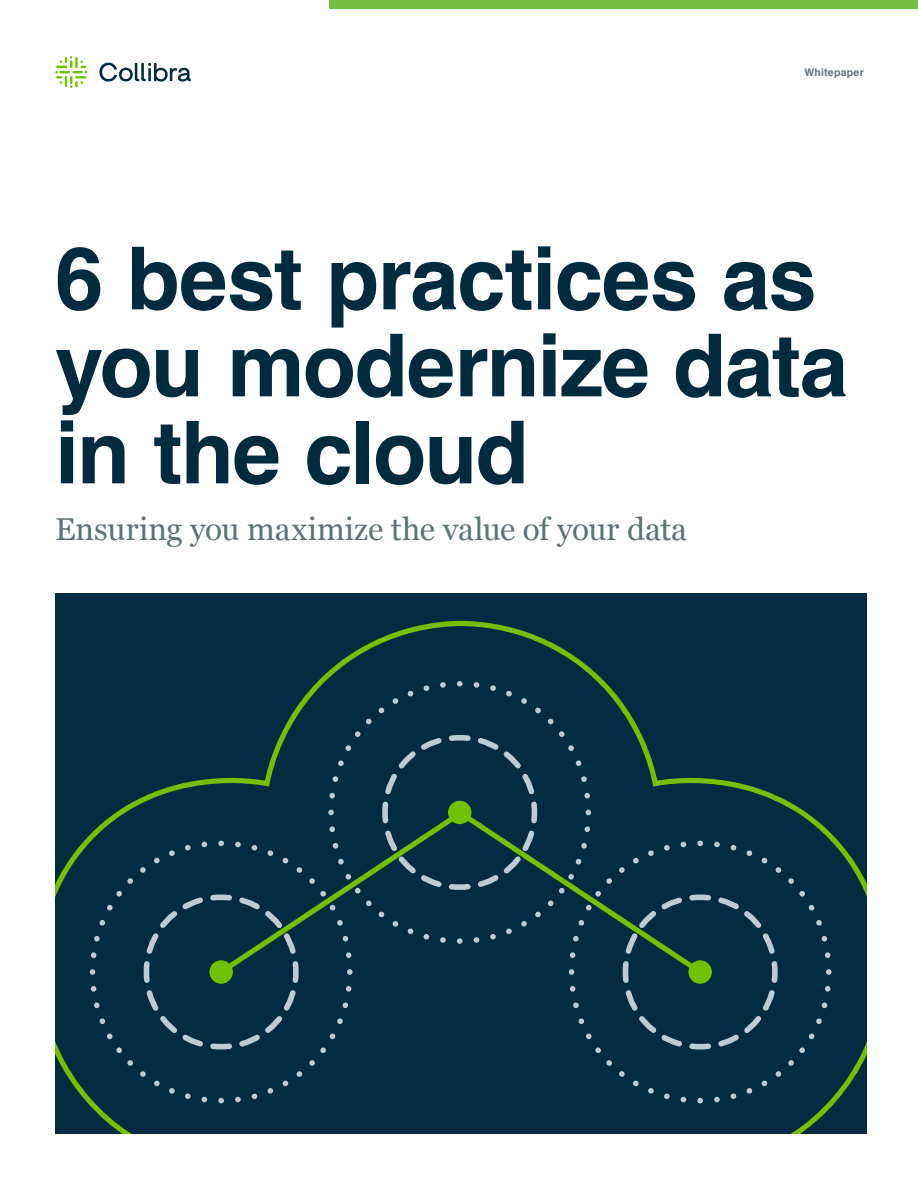
<style>
.page{position:relative;width:918px;height:1188px;background:#fff}
.page>*{position:absolute;margin:0;border:0;box-sizing:border-box;transform-origin:0 0}
.t1{font:700 87px/87px "Helvetica";letter-spacing:-.02em;color:#002b3e}
.t2{font:31.5px "Georgia";color:#5f7278}
.t3{font:700 10.5px "Helvetica";letter-spacing:.02em;color:#5f7278}
</style>
<div class="page">
<svg style="left:99px;top:62px;width:92px;height:20px"></svg>
<svg style="left:55px;top:56px;width:32px;height:32px"></svg>
<div style="left:329px;top:0;width:589px;height:9px;background:#72bf44"></div>
<div style="left:55px;top:593px;width:812px;height:541px;background:#002b40"></div>
<svg style="left:55px;top:620px;width:812px;height:514px"></svg>
<p class="t3" style="left:804px;top:64px;width:61px">Whitepaper</p>
<p class="t1" style="left:55px;top:236px;width:795px">6 best practices as you modernize data in the cloud</p>
<p class="t2" style="left:55px;top:506px;width:634px">Ensuring you maximize the value of your data</p>
</div>
